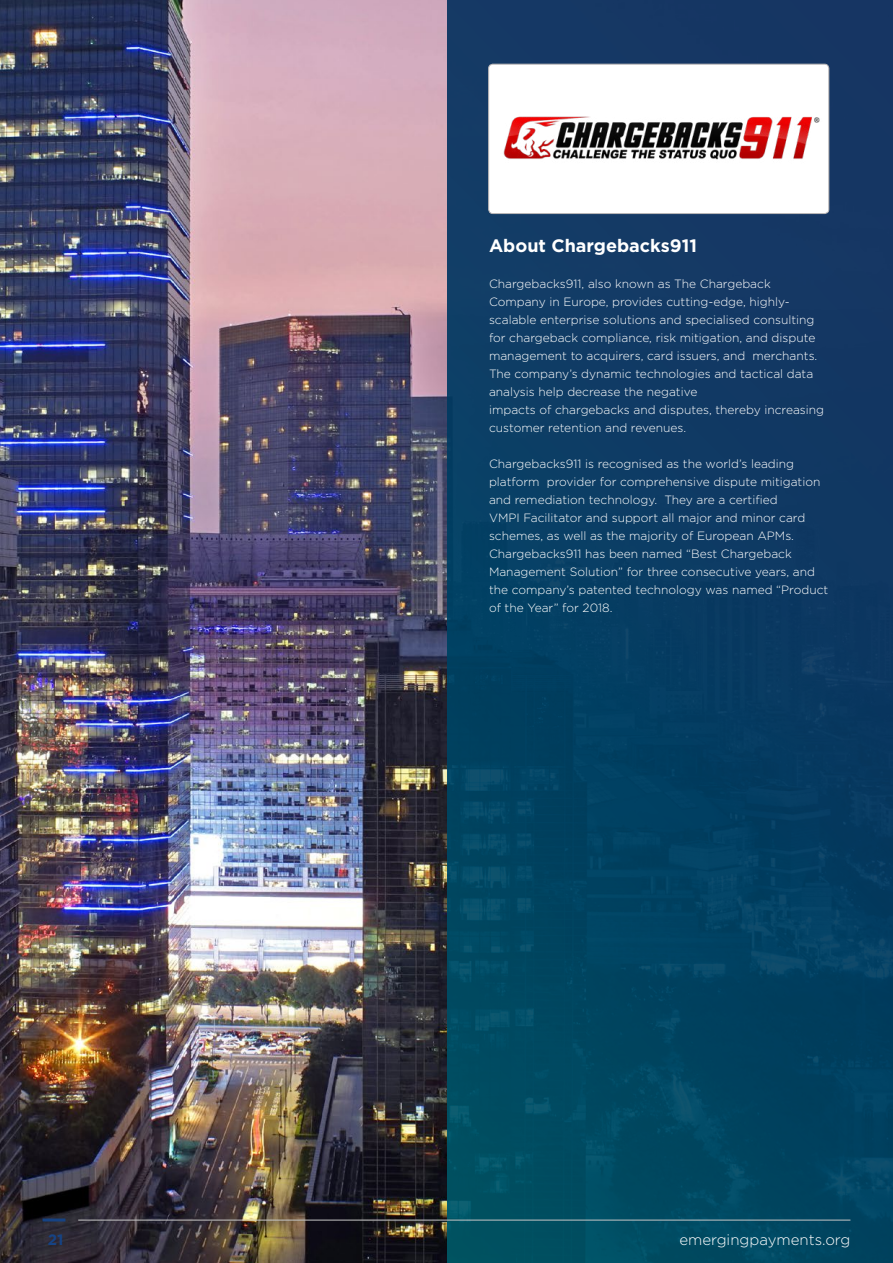
<style>
.page{position:relative;width:893px;height:1263px;background:#fff}
.page>*{position:absolute;margin:0;border:0;box-sizing:border-box;transform-origin:0 0}
.t1{font:700 18px "Gotham";color:#fff}
.t2{font:300 15px "Gotham";color:#fff}
.t3{font:700 15px "Gotham";color:#164384}
.t4{font:300 12px/18px "Gotham";color:#fff}
</style>
<div class="page">
<div style="left:446px;top:0;width:447px;height:1263px;background:linear-gradient(to bottom,#173565,#004860)"></div>
<img style="left:0;top:0;width:446px;height:1263px">
<div style="left:489px;top:64px;width:340px;height:150px;background:#fff;border-radius:4px"></div>
<img style="left:503px;top:116px;width:317px;height:44px">
<div style="left:488px;top:64px;width:341px;height:150px;border:1px solid #bbb7b7;border-radius:4px"></div>
<hr style="left:43px;top:1218px;width:22px;height:3px;background:#164384">
<hr style="left:78px;top:1220px;width:772px;height:1px;background:#c6c6c6">
<h1 class="t1" style="left:489px;top:234px;width:209px">About Chargebacks911</h1>
<p class="t4" style="left:489px;top:274px;width:337px">Chargebacks911, also known as The Chargeback Company in Europe, provides cutting-edge, highly&shy;scalable enterprise solutions and specialised consulting for chargeback compliance, risk mitigation, and dispute management to acquirers, card issuers, and merchants.<br>The company’s dynamic technologies and tactical data analysis help decrease the negative<br>impacts of chargebacks and disputes, thereby increasing customer retention and revenues.</p>
<p class="t4" style="left:489px;top:454px;width:341px">Chargebacks911 is recognised as the world’s leading platform provider for comprehensive dispute mitigation and remediation technology. They are a certified<br>VMPI Facilitator and support all major and minor card schemes, as well as the majority of European APMs.<br>Chargebacks911 has been named “Best Chargeback Management Solution” for three consecutive years, and the company’s patented technology was named “Product of the Year” for 2018.</p>
<p class="t3" style="left:48px;top:1230px;width:17px">21</p>
<p class="t2" style="left:679px;top:1230px;width:173px">emergingpayments.org</p>
</div>
